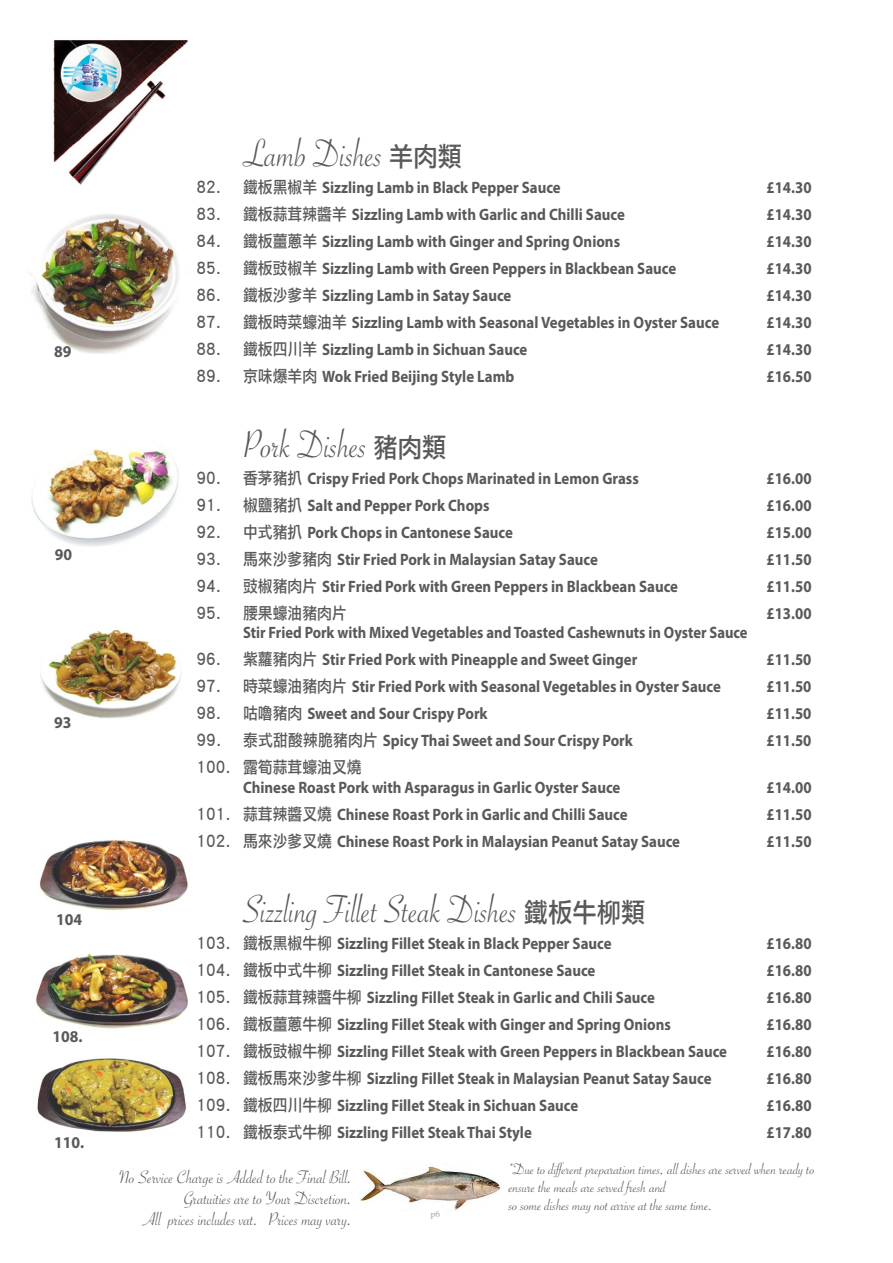
<style>
.page{position:relative;width:893px;height:1263px;background:#fff}
.page>*{position:absolute;margin:0;border:0;box-sizing:border-box;transform-origin:0 0}
.t1{font:42px "Savoye Let Plain";color:#58595b;scale:.9 1}
.t2{font:19.5px/21px "Savoye Let Plain";color:#58595b;text-align:right}
.t3{font:700 16.5px "Myriad Pro";color:#58595b;scale:.9 1}
.t4{font:16.5px/18px "Savoye Let Plain";color:#565659;scale:1.05 1}
.t5{font:700 16.5px "Myriad Pro";color:#58595b;scale:.88 1}
.t6{font:16.5px "Li Hei Pro";color:#58595b;scale:.9 1}
.t7{font:700 16.5px "Myriad Pro";color:#58595b;scale:.95 1}
.t8{font:9px "Times";color:#9fa1a4}
.s1{font-family:"Li Hei Pro";font-size:27px}
.s2{font-family:"Li Hei Pro";font-weight:400}
</style>
<div class="page">
<img style="left:53px;top:40px;width:135px;height:145px">
<img style="left:29px;top:214px;width:150px;height:140px">
<img style="left:360px;top:1166px;width:141px;height:44px">
<img style="left:31px;top:448px;width:148px;height:99px">
<img style="left:40px;top:629px;width:142px;height:90px">
<img style="left:36px;top:953px;width:152px;height:76px">
<img style="left:39px;top:839px;width:149px;height:72px">
<img style="left:37px;top:1058px;width:150px;height:74px">
<p class="t7" style="left:54px;top:341px;width:20px">89</p>
<p class="t7" style="left:55px;top:544px;width:20px">90</p>
<p class="t7" style="left:54px;top:712px;width:20px">93</p>
<p class="t7" style="left:56px;top:908px;width:29px">104</p>
<p class="t7" style="left:53px;top:1025px;width:33px">108.</p>
<p class="t7" style="left:54px;top:1132px;width:33px">110.</p>
<h1 class="t1" style="left:243px;top:126px;width:245px">Lamb Dishes <span class="s1">羊肉類</span></h1>
<p class="t3" style="left:196px;top:176px;width:406px"><span class="s2">82. 鐵板黑椒羊</span> Sizzling Lamb in Black Pepper Sauce</p>
<p class="t3" style="left:766px;top:176px;width:52px">£14.30</p>
<p class="t3" style="left:196px;top:203px;width:477px"><span class="s2">83. 鐵板蒜茸辣醬羊</span> Sizzling Lamb with Garlic and Chilli Sauce</p>
<p class="t3" style="left:766px;top:203px;width:52px">£14.30</p>
<p class="t3" style="left:196px;top:230px;width:472px"><span class="s2">84. 鐵板薑蔥羊</span> Sizzling Lamb with Ginger and Spring Onions</p>
<p class="t3" style="left:766px;top:230px;width:52px">£14.30</p>
<p class="t3" style="left:196px;top:257px;width:534px"><span class="s2">85. 鐵板豉椒羊</span> Sizzling Lamb with Green Peppers in Blackbean Sauce</p>
<p class="t3" style="left:766px;top:257px;width:52px">£14.30</p>
<p class="t3" style="left:196px;top:284px;width:351px"><span class="s2">86. 鐵板沙爹羊</span> Sizzling Lamb in Satay Sauce</p>
<p class="t3" style="left:766px;top:284px;width:52px">£14.30</p>
<p class="t3" style="left:196px;top:311px;width:582px"><span class="s2">87. 鐵板時菜蠔油羊</span> Sizzling Lamb with Seasonal Vegetables in Oyster Sauce</p>
<p class="t3" style="left:766px;top:311px;width:52px">£14.30</p>
<p class="t3" style="left:196px;top:338px;width:369px"><span class="s2">88. 鐵板四川羊</span> Sizzling Lamb in Sichuan Sauce</p>
<p class="t3" style="left:766px;top:338px;width:52px">£14.30</p>
<p class="t3" style="left:196px;top:365px;width:355px"><span class="s2">89. 京味爆羊肉</span> Wok Fried Beijing Style Lamb</p>
<p class="t3" style="left:766px;top:365px;width:52px">£16.50</p>
<h1 class="t1" style="left:243px;top:417px;width:228px">Pork Dishes <span class="s1">豬肉類</span></h1>
<p class="t3" style="left:196px;top:467px;width:493px"><span class="s2">90. 香茅豬扒</span> Crispy Fried Pork Chops Marinated in Lemon Grass</p>
<p class="t3" style="left:766px;top:467px;width:52px">£16.00</p>
<p class="t3" style="left:196px;top:494px;width:327px"><span class="s2">91. 椒鹽豬扒</span> Salt and Pepper Pork Chops</p>
<p class="t3" style="left:766px;top:494px;width:52px">£16.00</p>
<p class="t3" style="left:196px;top:521px;width:353px"><span class="s2">92. 中式豬扒</span> Pork Chops in Cantonese Sauce</p>
<p class="t3" style="left:766px;top:521px;width:52px">£15.00</p>
<p class="t3" style="left:196px;top:548px;width:447px"><span class="s2">93. 馬來沙爹豬肉</span> Stir Fried Pork in Malaysian Satay Sauce</p>
<p class="t3" style="left:766px;top:548px;width:52px">£11.50</p>
<p class="t3" style="left:196px;top:575px;width:537px"><span class="s2">94. 豉椒豬肉片</span> Stir Fried Pork with Green Peppers in Blackbean Sauce</p>
<p class="t3" style="left:766px;top:575px;width:52px">£11.50</p>
<p class="t6" style="left:196px;top:605px;width:169px">95. 腰果蠔油豬肉片</p>
<p class="t3" style="left:766px;top:602px;width:52px">£13.00</p>
<p class="t5" style="left:243px;top:622px;width:575px">Stir Fried Pork with Mixed Vegetables and Toasted Cashewnuts in Oyster Sauce</p>
<p class="t3" style="left:196px;top:649px;width:491px"><span class="s2">96. 紫蘿豬肉片</span> Stir Fried Pork with Pineapple and Sweet Ginger</p>
<p class="t3" style="left:766px;top:649px;width:52px">£11.50</p>
<p class="t3" style="left:196px;top:676px;width:584px"><span class="s2">97. 時菜蠔油豬肉片</span> Stir Fried Pork with Seasonal Vegetables in Oyster Sauce</p>
<p class="t3" style="left:766px;top:676px;width:52px">£11.50</p>
<p class="t3" style="left:196px;top:703px;width:325px"><span class="s2">98. 咕嚕豬肉</span> Sweet and Sour Crispy Pork</p>
<p class="t3" style="left:766px;top:703px;width:52px">£11.50</p>
<p class="t3" style="left:196px;top:730px;width:486px"><span class="s2">99. 泰式甜酸辣脆豬肉片</span> Spicy Thai Sweet and Sour Crispy Pork</p>
<p class="t3" style="left:766px;top:730px;width:52px">£11.50</p>
<p class="t6" style="left:196px;top:759px;width:185px">100. 露筍蒜茸蠔油叉燒</p>
<p class="t3" style="left:243px;top:776px;width:421px">Chinese Roast Pork with Asparagus in Garlic Oyster Sauce</p>
<p class="t3" style="left:766px;top:776px;width:52px">£14.00</p>
<p class="t3" style="left:197px;top:803px;width:480px"><span class="s2">101. 蒜茸辣醬叉燒</span> Chinese Roast Pork in Garlic and Chilli Sauce</p>
<p class="t3" style="left:766px;top:803px;width:52px">£11.50</p>
<p class="t3" style="left:197px;top:830px;width:539px"><span class="s2">102. 馬來沙爹叉燒</span> Chinese Roast Pork in Malaysian Peanut Satay Sauce</p>
<p class="t3" style="left:766px;top:830px;width:52px">£11.50</p>
<h1 class="t1" style="left:243px;top:882px;width:449px">Sizzling Fillet Steak Dishes <span class="s1">鐵板牛柳類</span></h1>
<p class="t3" style="left:196px;top:932px;width:463px"><span class="s2">103. 鐵板黒椒牛柳</span> Sizzling Fillet Steak in Black Pepper Sauce</p>
<p class="t3" style="left:766px;top:932px;width:52px">£16.80</p>
<p class="t3" style="left:196px;top:959px;width:445px"><span class="s2">104. 鐵板中式牛柳</span> Sizzling Fillet Steak in Cantonese Sauce</p>
<p class="t3" style="left:766px;top:959px;width:52px">£16.80</p>
<p class="t3" style="left:196px;top:986px;width:511px"><span class="s2">105. 鐵板蒜茸辣醬牛柳</span> Sizzling Fillet Steak in Garlic and Chili Sauce</p>
<p class="t3" style="left:766px;top:986px;width:52px">£16.80</p>
<p class="t3" style="left:196px;top:1013px;width:529px"><span class="s2">106. 鐵板薑蔥牛柳</span> Sizzling Fillet Steak with Ginger and Spring Onions</p>
<p class="t3" style="left:766px;top:1013px;width:52px">£16.80</p>
<p class="t3" style="left:196px;top:1040px;width:591px"><span class="s2">107. 鐵板豉椒牛柳</span> Sizzling Fillet Steak with Green Peppers in Blackbean Sauce</p>
<p class="t3" style="left:766px;top:1040px;width:52px">£16.80</p>
<p class="t3" style="left:197px;top:1067px;width:574px"><span class="s2">108. 鐵板馬來沙爹牛柳</span> Sizzling Fillet Steak in Malaysian Peanut Satay Sauce</p>
<p class="t3" style="left:766px;top:1067px;width:52px">£16.80</p>
<p class="t3" style="left:197px;top:1094px;width:426px"><span class="s2">109. 鐵板四川牛柳</span> Sizzling Fillet Steak in Sichuan Sauce</p>
<p class="t3" style="left:766px;top:1094px;width:52px">£16.80</p>
<p class="t3" style="left:197px;top:1121px;width:374px"><span class="s2">110. 鐵板泰式牛柳</span> Sizzling Fillet Steak Thai Style</p>
<p class="t3" style="left:766px;top:1121px;width:52px">£17.80</p>
<p class="t4" style="left:509px;top:1160px;width:293px">*Due to different preparation times, all dishes are served when ready to ensure the meals are served fresh and<br>so some dishes may not arrive at the same time.</p>
<p class="t2" style="left:119px;top:1166px;width:234px">No Service Charge is Added to the Final Bill.<br>Gratuities are to Your Discretion.<br>All prices includes vat. Prices may vary.</p>
<p class="t8" style="left:431px;top:1205px;width:10px">p6</p>
</div>
